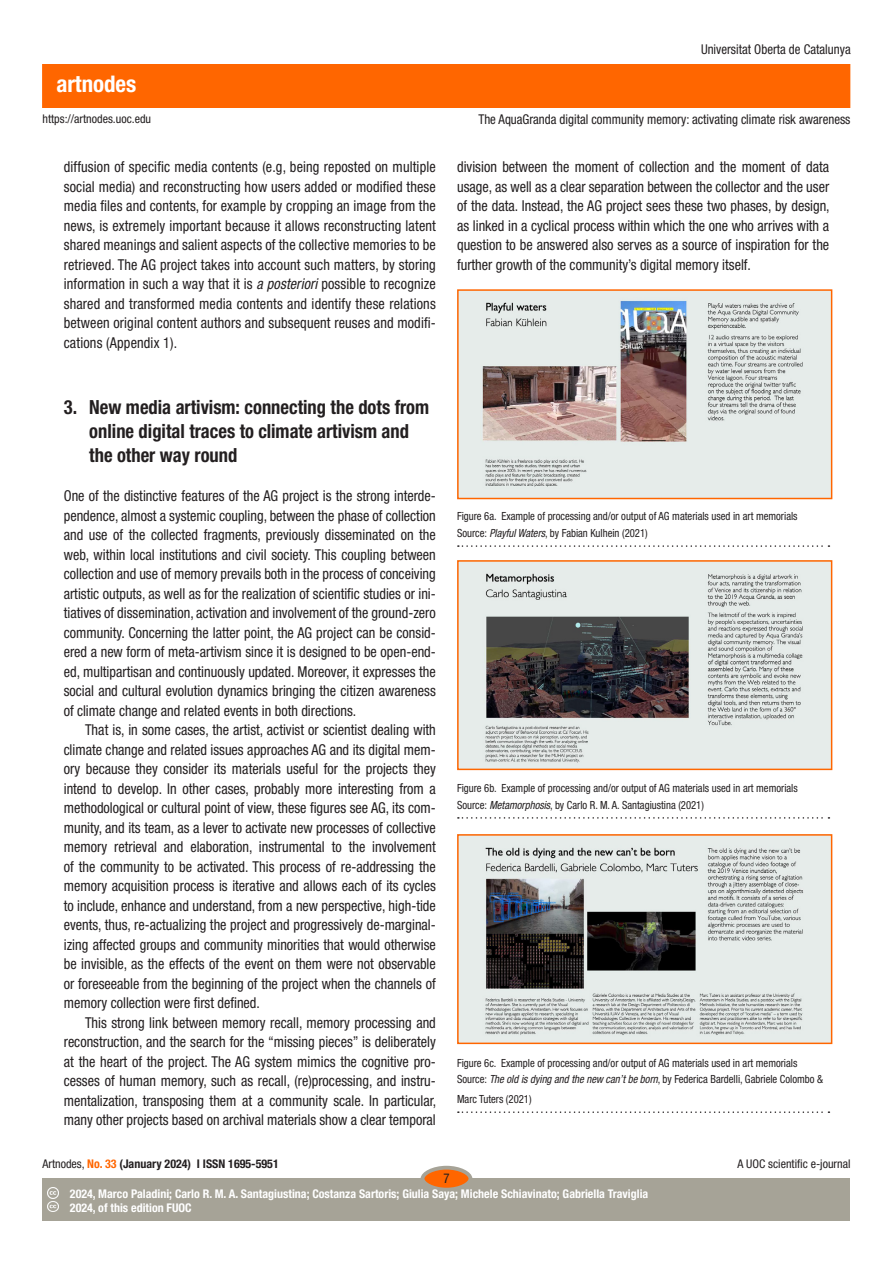
<style>
.page{position:relative;width:893px;height:1263px;background:#fff}
.page>*{position:absolute;margin:0;border:0;box-sizing:border-box;transform-origin:0 0}
.t1{font:700 condensed 22.95px "Helvetica Neue LT Std";color:#fff}
._03_apartat_1{font:700 condensed 19.5px/24px "Helvetica Neue LT Std";color:#231f20;scale:.95 1}
._02_texto_base{font:condensed 15px/19.5px "Helvetica Neue LT Std";color:#231f20;text-align:justify;scale:.95 1}
._02_texto_base_1{font:condensed 15px/19.5px "Helvetica Neue LT Std";color:#231f20;text-align:justify;scale:.95 1}
.t2{font:condensed 13.5px "Helvetica Neue LT Std";color:#231f20;scale:.95 1}
.t3{font:700 condensed 12px/13.5px "Helvetica Neue LT Std";color:#fff}
.t4{font:condensed 12px "Helvetica Neue LT Std";color:#231f20}
.t5{font:700 condensed 12px "Helvetica Neue LT Std";color:#231f20}
.titulo_figura{font:condensed 11.25px/16.5px "Helvetica Neue LT Std";color:#231f20;scale:.95 1}
.s1{font-style:italic}
.s2{font-weight:400}
.s3{color:#f60}
</style>
<div class="page">
<div style="left:43px;top:65px;width:807px;height:42px;background:#f60"></div>
<div style="left:43px;top:1178px;width:807px;height:42px;background:#a6a397"></div>
<div style="left:422px;top:1168px;width:48px;height:21px;background:#f60;border-radius:50%"></div>
<div style="left:421px;top:1166px;width:51px;height:25px;border:4px solid #a6a397;border-radius:50%"></div>
<svg style="left:47px;top:1187px;width:11px;height:25px"></svg>
<svg style="left:458px;top:545px;width:371px;height:2px"></svg>
<svg style="left:458px;top:817px;width:371px;height:2px"></svg>
<svg style="left:458px;top:1111px;width:371px;height:2px"></svg>
<img style="left:460px;top:292px;width:369px;height:204px">
<div style="left:457px;top:289px;width:375px;height:210px;border:2px solid #f60"></div>
<img style="left:460px;top:563px;width:369px;height:204px">
<div style="left:457px;top:560px;width:375px;height:210px;border:2px solid #f60"></div>
<img style="left:460px;top:837px;width:369px;height:204px">
<div style="left:457px;top:834px;width:375px;height:210px;border:2px solid #f60"></div>
<h1 class="t1" style="left:56px;top:69px;width:81px">artnodes</h1>
<p class="t2" style="left:701px;top:42px;width:159px">Universitat Oberta de Catalunya</p>
<p class="t4" style="left:43px;top:112px;width:110px">https://artnodes.uoc.edu</p>
<p class="t2" style="left:478px;top:112px;width:393px">The AquaGranda digital community memory: activating climate risk awareness</p>
<p class="_02_texto_base" style="left:64px;top:157px;width:393px">diffusion of specific media contents (e.g, being reposted on multiple social media) and reconstructing how users added or modified these media files and contents, for example by cropping an image from the news, is extremely important because it allows reconstructing latent shared meanings and salient aspects of the collective memories to be retrieved. The AG project takes into account such matters, by storing information in such a way that it is <span class="s1">a posteriori</span> possible to recognize shared and transformed media contents and identify these relations between original content authors and subsequent reuses and modifi&shy;cations (Appendix 1).</p>
<h2 class="_03_apartat_1" style="left:89px;top:395px;width:359px;text-indent:-26px">3. New media artivism: connecting the dots from online digital traces to climate artivism and the other way round</h2>
<p class="_02_texto_base_1" style="left:64px;top:486px;width:393px">One of the distinctive features of the AG project is the strong interde&shy;pendence, almost a systemic coupling, between the phase of collection and use of the collected fragments, previously disseminated on the web, within local institutions and civil society. This coupling between collection and use of memory prevails both in the process of conceiving artistic outputs, as well as for the realization of scientific studies or ini&shy;tiatives of dissemination, activation and involvement of the ground-zero community. Concerning the latter point, the AG project can be consid&shy;ered a new form of meta-artivism since it is designed to be open-end&shy;ed, multipartisan and continuously updated. Moreover, it expresses the social and cultural evolution dynamics bringing the citizen awareness of climate change and related events in both directions.</p>
<p class="_02_texto_base" style="left:64px;top:720px;width:393px;text-indent:21px">That is, in some cases, the artist, activist or scientist dealing with climate change and related issues approaches AG and its digital mem&shy;ory because they consider its materials useful for the projects they intend to develop. In other cases, probably more interesting from a methodological or cultural point of view, these figures see AG, its com&shy;munity, and its team, as a lever to activate new processes of collective memory retrieval and elaboration, instrumental to the involvement of the community to be activated. This process of re-addressing the memory acquisition process is iterative and allows each of its cycles to include, enhance and understand, from a new perspective, high-tide events, thus, re-actualizing the project and progressively de-marginal&shy;izing affected groups and community minorities that would otherwise be invisible, as the effects of the event on them were not observable or foreseeable from the beginning of the project when the channels of memory collection were first defined.</p>
<p class="_02_texto_base" style="left:64px;top:1013px;width:394px;text-indent:21px">This strong link between memory recall, memory processing and reconstruction, and the search for the “missing pieces” is deliberately at the heart of the project. The AG system mimics the cognitive pro&shy;cesses of human memory, such as recall, (re)processing, and instru&shy;mentalization, transposing them at a community scale. In particular, many other projects based on archival materials show a clear temporal</p>
<p class="_02_texto_base" style="left:457px;top:157px;width:394px">division between the moment of collection and the moment of data usage, as well as a clear separation between the collector and the user of the data. Instead, the AG project sees these two phases, by design, as linked in a cyclical process within which the one who arrives with a question to be answered also serves as a source of inspiration for the further growth of the community’s digital memory itself.</p>
<p class="titulo_figura" style="left:457px;top:508px;width:360px">Figure 6a. Example of processing and/or output of AG materials used in art memorials<br>Source: <span class="s1">Playful Waters</span>, by Fabian Kulhein (2021)</p>
<p class="titulo_figura" style="left:457px;top:780px;width:360px">Figure 6b. Example of processing and/or output of AG materials used in art memorials<br>Source: <span class="s1">Metamorphosis</span>, by Carlo R. M. A. Santagiustina (2021)</p>
<p class="titulo_figura" style="left:457px;top:1055px;width:387px">Figure 6c. Example of processing and/or output of AG materials used in art memorials<br>Source: <span class="s1">The old is dying and the new can’t be born</span>, by Federica Bardelli, Gabriele Colombo &amp;</p>
<p class="titulo_figura" style="left:457px;top:1091px;width:80px">Marc Tuters (2021)</p>
<p class="t5" style="left:43px;top:1157px;width:238px"><span class="s2">Artnodes,</span> <span class="s3">No. 33</span> (January 2024) I ISSN 1695-5951</p>
<p class="t4" style="left:737px;top:1157px;width:115px">A UOC scientific e-journal</p>
<p class="t3" style="left:70px;top:1187px;width:580px">2024, Marco Paladini; Carlo R. M. A. Santagiustina; Costanza Sartoris; Giulia Saya; Michele Schiavinato; Gabriella Traviglia<br>2024, of this edition FUOC</p>
<p class="t2" style="left:443px;top:1171px;width:8px">7</p>
</div>
